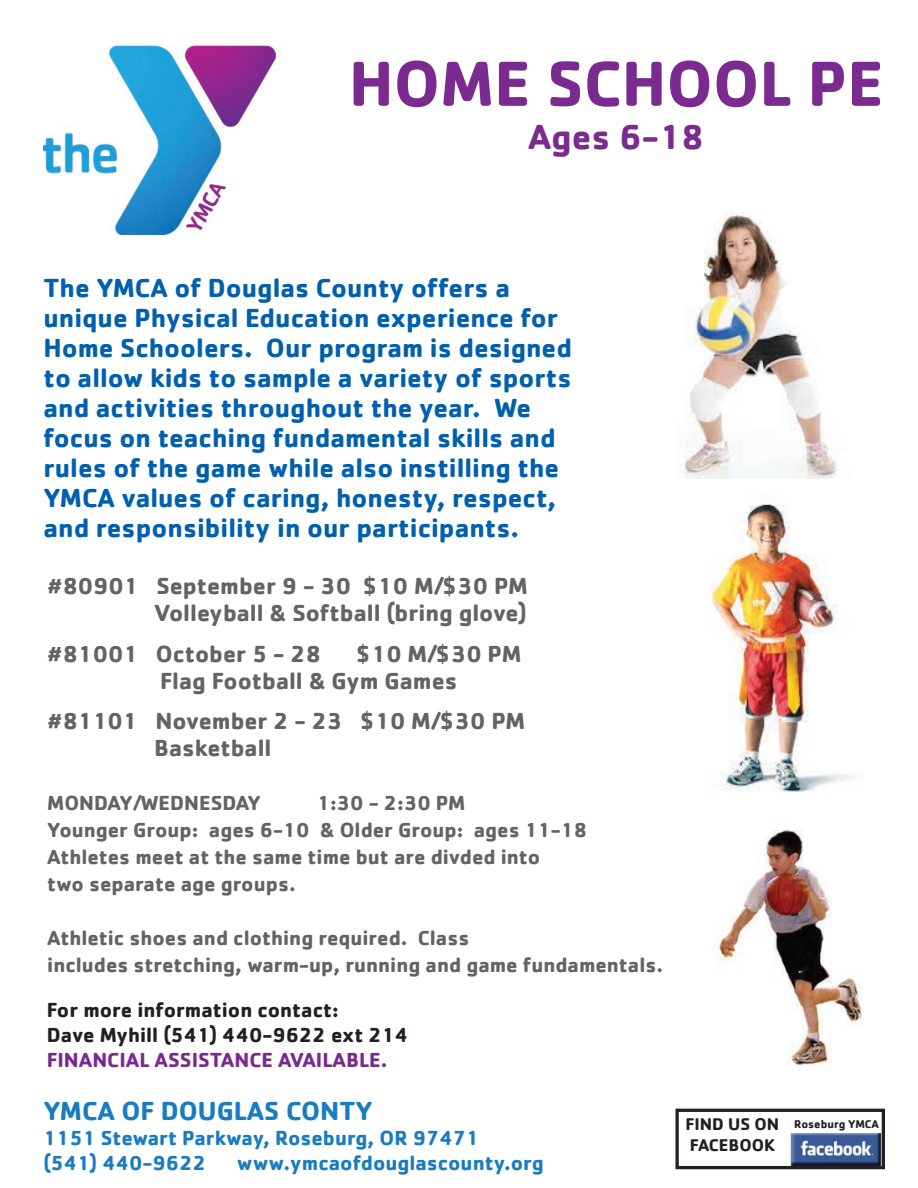
<style>
.page{position:relative;width:918px;height:1188px;background:#fff}
.page>*{position:absolute;margin:0;border:0;box-sizing:border-box;transform-origin:0 0}
.t1{font:700 66px "Cachet";color:#7b2b90}
.t2{font:700 36px "Cachet";color:#7b2b90}
.t3{font:700 27px/30px "Cachet";color:#0160ae}
.t4{font:700 27px "Cachet";color:#197cc1}
.t5{font:700 24px/27px "Cachet";color:#636366}
.t6{font:700 21px/27px "Cachet";color:#636366}
.t7{font:700 21px/25.2px "Cachet";color:#197cc1}
.t8{font:700 21px/25.2px "Cachet";color:#231f20}
.t9{font:700 21px "Cachet";color:#792a8e}
.t10{font:700 17.55px "Cachet";color:#231f20}
.t11{font:700 11.7px "Cachet";color:#231f20}
.s1{font-size:17.55px}
</style>
<div class="page">
<img style="left:44px;top:45px;width:237px;height:190px">
<img style="left:787px;top:1122px;width:94px;height:43px">
<div style="left:791px;top:1116px;width:92px;height:17px;background:#fff"></div>
<div style="left:675px;top:1109px;width:210px;height:60px;border:3px solid #231f20"></div>
<img style="left:716px;top:829px;width:146px;height:241px">
<img style="left:685px;top:213px;width:153px;height:265px">
<img style="left:710px;top:503px;width:140px;height:289px">
<h1 class="t1" style="left:349px;top:41px;width:536px">HOME SCHOOL PE</h1>
<h2 class="t2" style="left:528px;top:114px;width:177px">Ages 6-18</h2>
<p class="t3" style="left:44px;top:272px;width:530px">The YMCA of Douglas County offers a unique Physical Education experience for Home Schoolers. Our program is designed to allow kids to sample a variety of sports and activities throughout the year. We focus on teaching fundamental skills and rules of the game while also instilling the YMCA values of caring, honesty, respect, and responsibility in our participants.</p>
<p class="t5" style="left:47px;top:572px;width:482px;text-align:right">#80901 September 9 - 30 $10 M/$30 PM<br>Volleyball &amp; Softball (bring glove)</p>
<p class="t5" style="left:47px;top:639px;width:275px">#81001 October 5 - 28</p>
<p class="t5" style="left:160px;top:639px;width:363px;text-indent:196px">$10 M/$30 PM<br>Flag Football &amp; Gym Games</p>
<p class="t5" style="left:154px;top:707px;width:372px;text-indent:-107px">#81101 November 2 - 23 $10 M/$30 PM<br>Basketball</p>
<p class="t6" style="left:47px;top:789px;width:215px">MONDAY/WEDNESDAY</p>
<p class="t6" style="left:47px;top:789px;width:541px;text-indent:270px">1:30 - 2:30 PM<br>Younger Group: ages 6-10 &amp; Older Group: ages 11-18<br>Athletes meet at the same time but are divded into<br>two separate age groups.</p>
<p class="t6" style="left:47px;top:924px;width:617px">Athletic shoes and clothing required. Class<br>includes stretching, warm-up, running and game fundamentals.</p>
<p class="t8" style="left:47px;top:996px;width:363px">For more information contact:<br>Dave Myhill (541) 440-9622 ext 214</p>
<p class="t9" style="left:47px;top:1047px;width:342px">FINANCIAL ASSISTANCE AVAILABLE.</p>
<p class="t4" style="left:44px;top:1093px;width:331px">YMCA OF DOUGLAS CONTY</p>
<p class="t7" style="left:44px;top:1125px;width:437px">1151 Stewart Parkway, Roseburg, OR 97471 (541) 440-9622</p>
<p class="t7" style="left:237px;top:1150px;width:308px">www.ymcaofdouglascounty.org</p>
<p class="t11" style="left:686px;top:1116px;width:195px"><span class="s1">FIND US ON</span> Roseburg YMCA</p>
<p class="t10" style="left:690px;top:1134px;width:87px">FACEBOOK</p>
</div>
